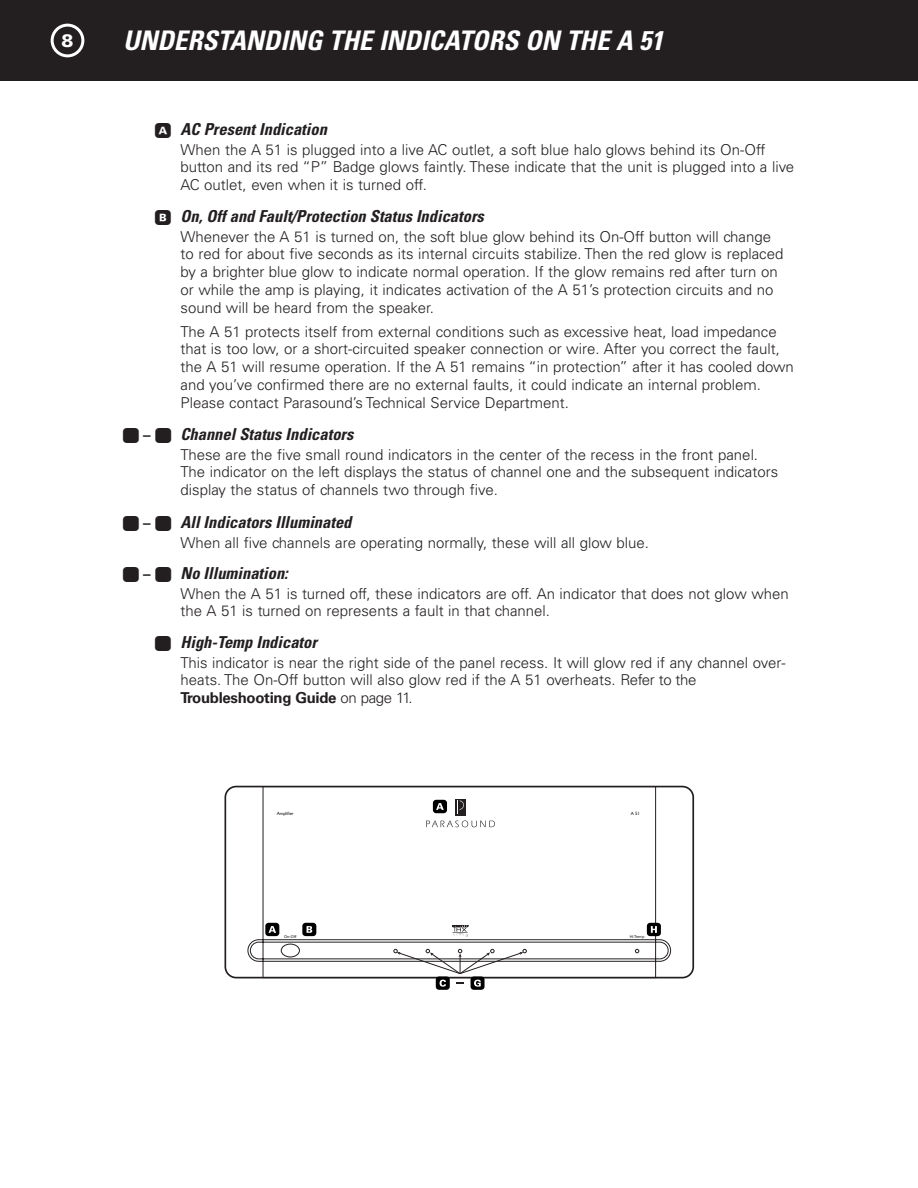
<style>
.page{position:relative;width:918px;height:1188px;background:#fff}
.page>*{position:absolute;margin:0;border:0;box-sizing:border-box;transform-origin:0 0}
.t1{font:italic 700 condensed 27px "Univers";color:#fff}
.t2{font:900 18px "Univers";color:#fff}
.t3{font:italic 700 condensed 16.5px "Univers";color:#231f20}
.t4{font:300 15px/17.7px "Univers";color:#231f20}
.t5{font:4.8px "Gill Sans";letter-spacing:-.015em;color:#231f20}
.t6{font:4.05px "Univers";color:#231f20}
.s1{font-family:"Parasound";font-weight:400;font-style:normal;font-stretch:normal;font-size:15px}
.s2{font-style:normal;font-stretch:normal;font-size:15px}
.s3{font-weight:700}
</style>
<div class="page">
<div style="left:0;top:0;width:918px;height:81px;background:#231f20"></div>
<svg style="left:51px;top:24px;width:33px;height:33px"></svg>
<svg style="left:247px;top:789px;width:424px;height:186px"></svg>
<div style="left:224px;top:786px;width:470px;height:192px;border:2px solid #231f20;border-radius:11px"></div>
<svg style="left:635px;top:949px;width:4px;height:4px"></svg>
<svg style="left:426px;top:821px;width:69px;height:6px"></svg>
<svg style="left:455px;top:799px;width:11px;height:17px"></svg>
<svg style="left:458px;top:801px;width:6px;height:13px"></svg>
<svg style="left:453px;top:927px;width:15px;height:10px"></svg>
<div style="left:647px;top:923px;width:14px;height:13px;background:#000;border-radius:3px"></div>
<svg style="left:651px;top:926px;width:6px;height:7px"></svg>
<div style="left:433px;top:800px;width:14px;height:13px;background:#000;border-radius:3px"></div>
<svg style="left:436px;top:803px;width:8px;height:7px"></svg>
<div style="left:265px;top:923px;width:14px;height:13px;background:#000;border-radius:3px"></div>
<svg style="left:269px;top:926px;width:7px;height:7px"></svg>
<div style="left:302px;top:923px;width:14px;height:13px;background:#000;border-radius:3px"></div>
<svg style="left:307px;top:926px;width:5px;height:7px"></svg>
<div style="left:471px;top:976px;width:14px;height:14px;background:#000;border-radius:3px"></div>
<svg style="left:474px;top:980px;width:7px;height:7px"></svg>
<div style="left:436px;top:976px;width:14px;height:14px;background:#000;border-radius:3px"></div>
<svg style="left:440px;top:980px;width:6px;height:7px"></svg>
<svg style="left:394px;top:949px;width:133px;height:25px"></svg>
<p class="t2" style="left:61px;top:34px;width:14px">8</p>
<h1 class="t1" style="left:123px;top:30px;width:542px">UNDERSTANDING THE INDICATORS ON THE A 51</h1>
<p class="t3" style="left:155px;top:123px;width:173px"><span class="s1">A</span> AC Present Indication</p>
<p class="t4" style="left:181px;top:142px;width:615px">When the A 51 is plugged into a live AC outlet, a soft blue halo glows behind its On-Off button and its red “P” Badge glows faintly. These indicate that the unit is plugged into a live<br>AC outlet, even when it is turned off.</p>
<p class="t3" style="left:155px;top:210px;width:330px"><span class="s1">B</span> On, Off and Fault/Protection Status Indicators</p>
<p class="t4" style="left:181px;top:229px;width:604px">Whenever the A 51 is turned on, the soft blue glow behind its On-Off button will change to red for about five seconds as its internal circuits stabilize. Then the red glow is replaced by a brighter blue glow to indicate normal operation. If the glow remains red after turn on or while the amp is playing, it indicates activation of the A 51’s protection circuits and no sound will be heard from the speaker.</p>
<p class="t4" style="left:181px;top:324px;width:615px">The A 51 protects itself from external conditions such as excessive heat, load impedance that is too low, or a short-circuited speaker connection or wire. After you correct the fault, the A 51 will resume operation. If the A 51 remains “in protection” after it has cooled down and you’ve confirmed there are no external faults, it could indicate an internal problem.<br>Please contact Parasound’s Technical Service Department.</p>
<p class="t3" style="left:123px;top:428px;width:232px"><span class="s1">C</span> <span class="s2">–</span> <span class="s1">G</span> Channel Status Indicators</p>
<p class="t4" style="left:180px;top:447px;width:599px">These are the five small round indicators in the center of the recess in the front panel.<br>The indicator on the left displays the status of channel one and the subsequent indicators display the status of channels two through five.</p>
<p class="t3" style="left:123px;top:516px;width:230px"><span class="s1">C</span> <span class="s2">–</span> <span class="s1">G</span> All Indicators Illuminated</p>
<p class="t4" style="left:180px;top:535px;width:470px">When all five channels are operating normally, these will all glow blue.</p>
<p class="t3" style="left:123px;top:567px;width:166px"><span class="s1">C</span> <span class="s2">–</span> <span class="s1">G</span> No Illumination:</p>
<p class="t4" style="left:180px;top:587px;width:610px;line-height:16.8px">When the A 51 is turned off, these indicators are off. An indicator that does not glow when the A 51 is turned on represents a fault in that channel.</p>
<p class="t3" style="left:155px;top:637px;width:163px"><span class="s1">H</span> High-Temp Indicator</p>
<p class="t4" style="left:180px;top:656px;width:607px">This indicator is near the right side of the panel recess. It will glow red if any channel over&shy;heats. The On-Off button will also glow red if the A 51 overheats. Refer to the<br><span class="s3">Troubleshooting Guide</span> on page 11.</p>
<p class="t5" style="left:277px;top:812px;width:19px">Amplifier</p>
<p class="t5" style="left:631px;top:812px;width:11px">A 51</p>
<p class="t6" style="left:284px;top:935px;width:14px">On-Off</p>
<p class="t6" style="left:630px;top:935px;width:16px">Hi Temp</p>
</div>
